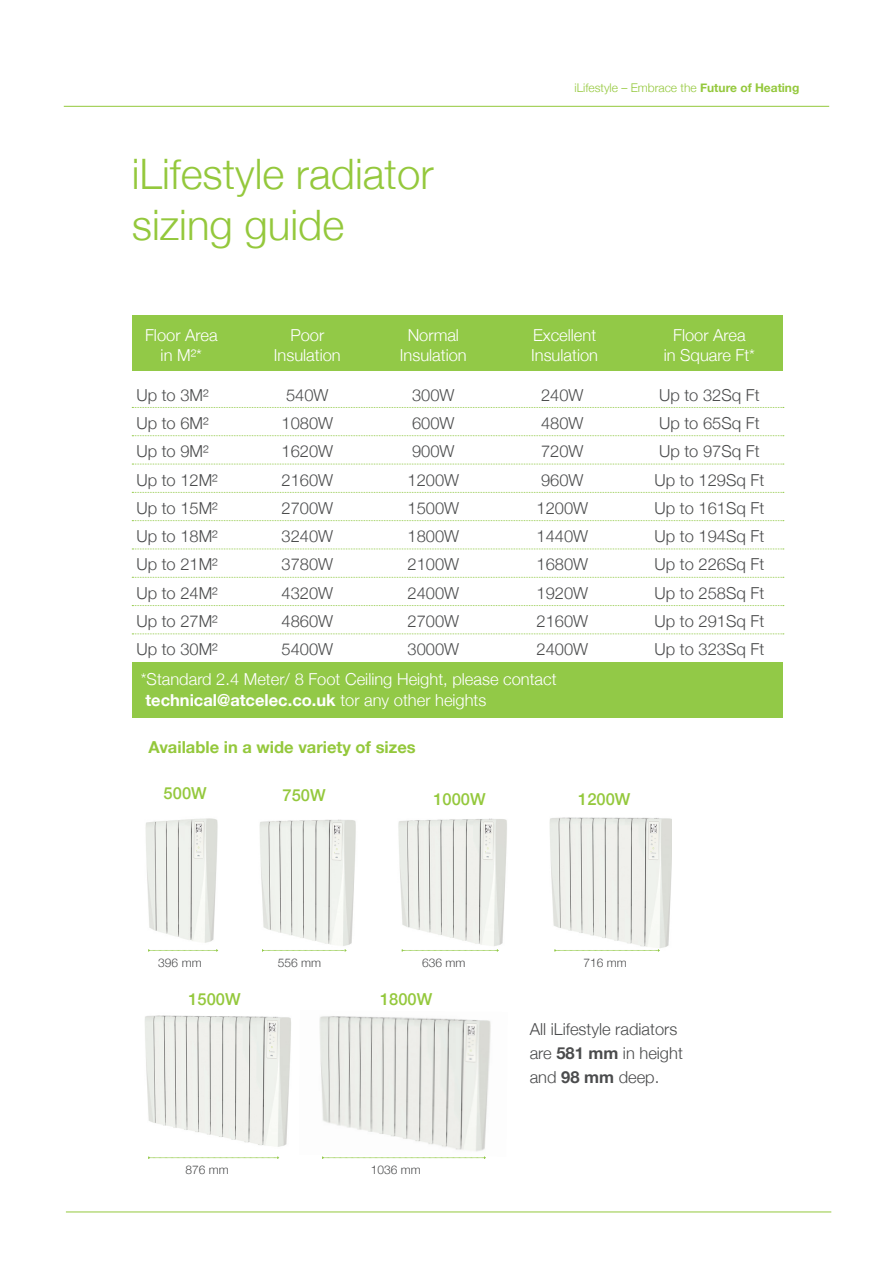
<style>
.page{position:relative;width:893px;height:1263px;background:#fff}
.page>*{position:absolute;margin:0;border:0;box-sizing:border-box;transform-origin:0 0}
.t1{font:300 42px/50.4px "Helvetica Neue";color:#94c83c}
.t2{font:300 16.5px/24px "Helvetica Neue";color:#4b4c4d}
.t3{font:300 16.5px/21px "Helvetica Neue";color:#fff}
.t4{font:700 16.5px "Helvetica Neue";color:#94c83c}
.t5{font:500 16.5px "Helvetica Neue";color:#94c83c}
.t6{font:300 12px "Helvetica Neue";color:#94c83c}
.t7{font:300 12px "Helvetica Neue";color:#4b4c4d}
.s1{font-weight:700}
</style>
<div class="page">
<div style="left:132px;top:662px;width:650px;height:56px;background:#92c947"></div>
<hr style="left:64px;top:106px;width:765px;height:1px;background:#94c83c">
<hr style="left:66px;top:1212px;width:765px;height:1px;background:#94c83c">
<div style="left:132px;top:315px;width:650px;height:56px;background:#92c947"></div>
<svg style="left:132px;top:407px;width:652px;height:1px"></svg>
<svg style="left:132px;top:435px;width:652px;height:1px"></svg>
<svg style="left:132px;top:464px;width:652px;height:1px"></svg>
<svg style="left:132px;top:492px;width:652px;height:1px"></svg>
<svg style="left:132px;top:520px;width:652px;height:1px"></svg>
<svg style="left:132px;top:549px;width:652px;height:1px"></svg>
<svg style="left:132px;top:577px;width:652px;height:1px"></svg>
<svg style="left:132px;top:605px;width:652px;height:1px"></svg>
<svg style="left:132px;top:633px;width:652px;height:1px"></svg>
<img style="left:145px;top:818px;width:73px;height:125px">
<img style="left:259px;top:819px;width:97px;height:127px">
<img style="left:398px;top:818px;width:109px;height:133px">
<img style="left:549px;top:817px;width:123px;height:135px">
<img style="left:145px;top:1015px;width:146px;height:132px">
<img style="left:319px;top:1016px;width:172px;height:136px">
<svg style="left:148px;top:949px;width:70px;height:3px"></svg>
<svg style="left:148px;top:1156px;width:131px;height:3px"></svg>
<svg style="left:322px;top:1156px;width:163px;height:3px"></svg>
<svg style="left:262px;top:949px;width:84px;height:3px"></svg>
<svg style="left:402px;top:949px;width:96px;height:3px"></svg>
<svg style="left:555px;top:949px;width:104px;height:3px"></svg>
<h1 class="t1" style="left:132px;top:146px;width:303px">iLifestyle radiator sizing guide</h1>
<p class="t6" style="left:574px;top:79px;width:226px">iLifestyle – Embrace the <span class="s1">Future of Heating</span></p>
<p class="t3" style="left:145px;top:324px;width:74px">Floor Area</p>
<p class="t3" style="left:290px;top:324px;width:35px">Poor</p>
<p class="t3" style="left:408px;top:324px;width:53px">Normal</p>
<p class="t3" style="left:533px;top:324px;width:65px">Excellent</p>
<p class="t3" style="left:673px;top:324px;width:74px">Floor Area</p>
<p class="t3" style="left:161px;top:343px;width:43px">in M²*</p>
<p class="t3" style="left:274px;top:343px;width:68px">Insulation</p>
<p class="t3" style="left:400px;top:343px;width:68px">Insulation</p>
<p class="t3" style="left:531px;top:343px;width:68px">Insulation</p>
<p class="t3" style="left:664px;top:343px;width:93px">in Square Ft*</p>
<p class="t2" style="left:136px;top:382px;width:74px">Up to 3M²</p>
<p class="t2" style="left:286px;top:382px;width:44px">540W</p>
<p class="t2" style="left:412px;top:382px;width:44px">300W</p>
<p class="t2" style="left:541px;top:382px;width:44px">240W</p>
<p class="t2" style="left:659px;top:382px;width:102px">Up to 32Sq Ft</p>
<p class="t2" style="left:136px;top:410px;width:74px">Up to 6M²</p>
<p class="t2" style="left:281px;top:410px;width:53px">1080W</p>
<p class="t2" style="left:412px;top:410px;width:44px">600W</p>
<p class="t2" style="left:541px;top:410px;width:44px">480W</p>
<p class="t2" style="left:659px;top:410px;width:102px">Up to 65Sq Ft</p>
<p class="t2" style="left:136px;top:438px;width:74px">Up to 9M²</p>
<p class="t2" style="left:281px;top:438px;width:53px">1620W</p>
<p class="t2" style="left:412px;top:438px;width:44px">900W</p>
<p class="t2" style="left:541px;top:438px;width:44px">720W</p>
<p class="t2" style="left:659px;top:438px;width:102px">Up to 97Sq Ft</p>
<p class="t2" style="left:136px;top:466px;width:83px">Up to 12M²</p>
<p class="t2" style="left:281px;top:466px;width:53px">2160W</p>
<p class="t2" style="left:407px;top:466px;width:53px">1200W</p>
<p class="t2" style="left:541px;top:466px;width:44px">960W</p>
<p class="t2" style="left:654px;top:466px;width:111px">Up to 129Sq Ft</p>
<p class="t2" style="left:136px;top:495px;width:83px">Up to 15M²</p>
<p class="t2" style="left:281px;top:495px;width:53px">2700W</p>
<p class="t2" style="left:407px;top:495px;width:53px">1500W</p>
<p class="t2" style="left:536px;top:495px;width:53px">1200W</p>
<p class="t2" style="left:654px;top:495px;width:111px">Up to 161Sq Ft</p>
<p class="t2" style="left:136px;top:523px;width:83px">Up to 18M²</p>
<p class="t2" style="left:281px;top:523px;width:53px">3240W</p>
<p class="t2" style="left:407px;top:523px;width:53px">1800W</p>
<p class="t2" style="left:536px;top:523px;width:53px">1440W</p>
<p class="t2" style="left:654px;top:523px;width:111px">Up to 194Sq Ft</p>
<p class="t2" style="left:136px;top:551px;width:83px">Up to 21M²</p>
<p class="t2" style="left:281px;top:551px;width:53px">3780W</p>
<p class="t2" style="left:407px;top:551px;width:53px">2100W</p>
<p class="t2" style="left:536px;top:551px;width:53px">1680W</p>
<p class="t2" style="left:654px;top:551px;width:111px">Up to 226Sq Ft</p>
<p class="t2" style="left:136px;top:580px;width:83px">Up to 24M²</p>
<p class="t2" style="left:281px;top:580px;width:53px">4320W</p>
<p class="t2" style="left:407px;top:580px;width:53px">2400W</p>
<p class="t2" style="left:536px;top:580px;width:53px">1920W</p>
<p class="t2" style="left:654px;top:580px;width:111px">Up to 258Sq Ft</p>
<p class="t2" style="left:136px;top:608px;width:83px">Up to 27M²</p>
<p class="t2" style="left:281px;top:608px;width:53px">4860W</p>
<p class="t2" style="left:407px;top:608px;width:53px">2700W</p>
<p class="t2" style="left:536px;top:608px;width:53px">2160W</p>
<p class="t2" style="left:654px;top:608px;width:111px">Up to 291Sq Ft</p>
<p class="t2" style="left:136px;top:636px;width:83px">Up to 30M²</p>
<p class="t2" style="left:281px;top:636px;width:53px">5400W</p>
<p class="t2" style="left:407px;top:636px;width:53px">3000W</p>
<p class="t2" style="left:536px;top:636px;width:53px">2400W</p>
<p class="t2" style="left:654px;top:636px;width:111px">Up to 323Sq Ft</p>
<p class="t3" style="left:141px;top:667px;width:417px">*Standard 2.4 Meter/ 8 Foot Ceiling Height, please contact <span class="s1">technical@atcelec.co.uk</span> tor any other heights</p>
<p class="t4" style="left:148px;top:734px;width:269px">Available in a wide variety of sizes</p>
<p class="t5" style="left:164px;top:779px;width:45px">500W</p>
<p class="t5" style="left:283px;top:782px;width:45px">750W</p>
<p class="t5" style="left:433px;top:786px;width:54px">1000W</p>
<p class="t5" style="left:578px;top:786px;width:54px">1200W</p>
<p class="t7" style="left:158px;top:953px;width:45px">396 mm</p>
<p class="t7" style="left:278px;top:953px;width:45px">556 mm</p>
<p class="t7" style="left:422px;top:953px;width:45px">636 mm</p>
<p class="t7" style="left:583px;top:953px;width:45px">716 mm</p>
<p class="t5" style="left:188px;top:986px;width:54px">1500W</p>
<p class="t5" style="left:380px;top:986px;width:54px">1800W</p>
<p class="t7" style="left:186px;top:1160px;width:45px">876 mm</p>
<p class="t7" style="left:371px;top:1160px;width:52px">1036 mm</p>
<p class="t2" style="left:530px;top:1016px;width:155px">All iLifestyle radiators are <span class="s1">581 mm</span> in height and <span class="s1">98 mm</span> deep.</p>
</div>
